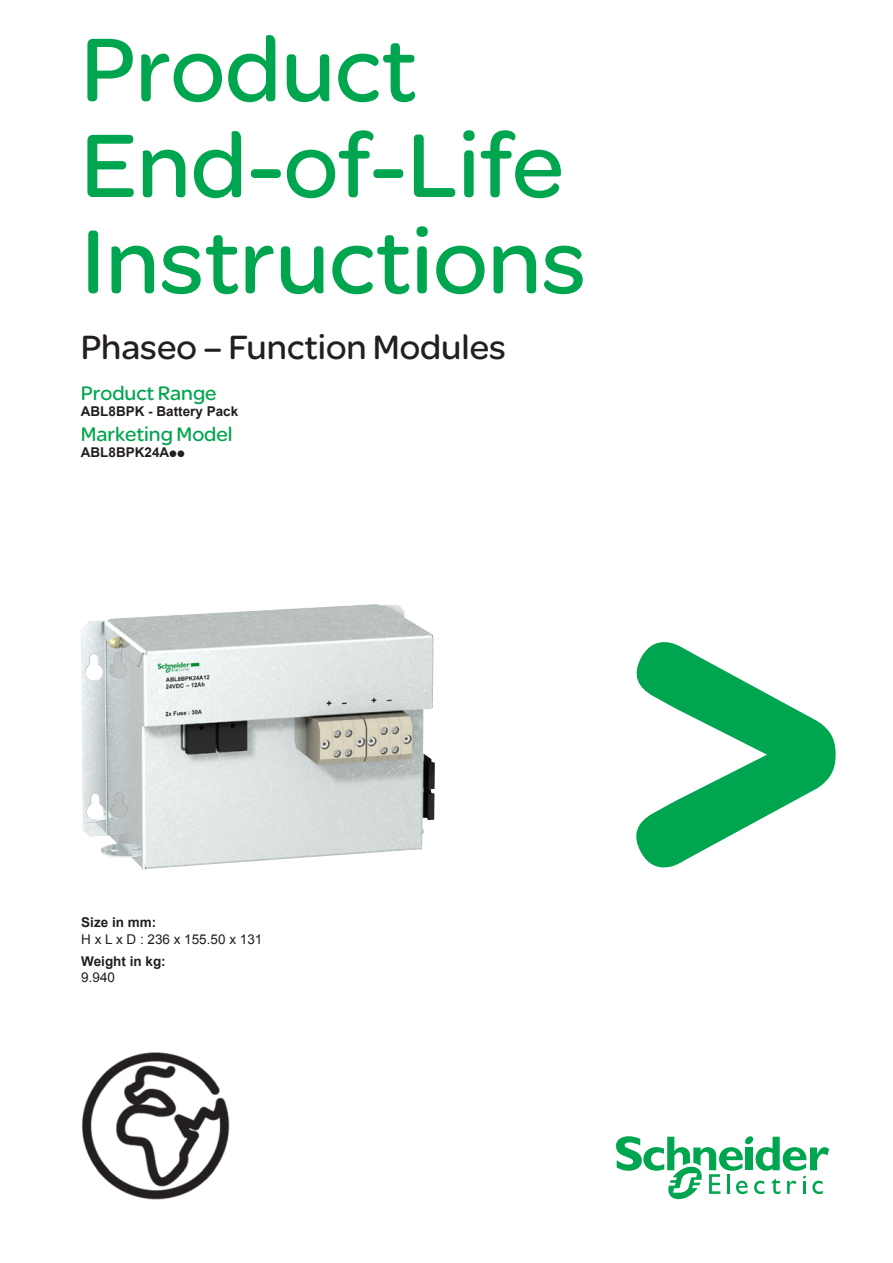
<style>
.page{position:relative;width:893px;height:1263px;background:#fff}
.page>*{position:absolute;margin:0;border:0;box-sizing:border-box;transform-origin:0 0}
.Titre{font:96px/96px "SE Optimist";color:#00a54f}
.Gamme{font:36px "SE Optimist";color:#231f20}
.titre_de_paragraphe{font:21px "SE Optimist";color:#00a54f}
.Texte_C9_bold{font:700 13.5px "Arial";color:#231f20}
.texte{font:13.5px "Arial";color:#231f20}
.titre_de_paragraphe-2{font:700 13.5px "Arial";color:#231f20}
.s1{font-family:"Graph Schneider"}
</style>
<div class="page">
<svg style="left:636px;top:642px;width:200px;height:226px"></svg>
<svg style="left:616px;top:1136px;width:213px;height:63px"></svg>
<img style="left:82px;top:1052px;width:148px;height:148px">
<img style="left:81px;top:604px;width:354px;height:266px">
<p class="Titre" style="left:81px;top:19px;width:338px">Product</p>
<p class="Titre" style="left:81px;top:115px;width:507px">End-of-Life<br>Instructions</p>
<p class="Gamme" style="left:81px;top:322px;width:427px">Phaseo – Function Modules</p>
<p class="titre_de_paragraphe" style="left:81px;top:378px;width:137px">Product Range</p>
<p class="Texte_C9_bold" style="left:81px;top:402px;width:159px">ABL8BPK - Battery Pack</p>
<p class="titre_de_paragraphe" style="left:81px;top:419px;width:153px">Marketing Model</p>
<p class="titre_de_paragraphe-2" style="left:81px;top:443px;width:106px">ABL8BPK24A<span class="s1">pp</span></p>
<p class="Texte_C9_bold" style="left:81px;top:913px;width:77px">Size in mm:</p>
<p class="texte" style="left:81px;top:930px;width:183px">H x L x D : 236 x 155.50 x 131</p>
<p class="Texte_C9_bold" style="left:81px;top:952px;width:86px">Weight in kg:</p>
<p class="texte" style="left:81px;top:968px;width:35px">9.940</p>
</div>
